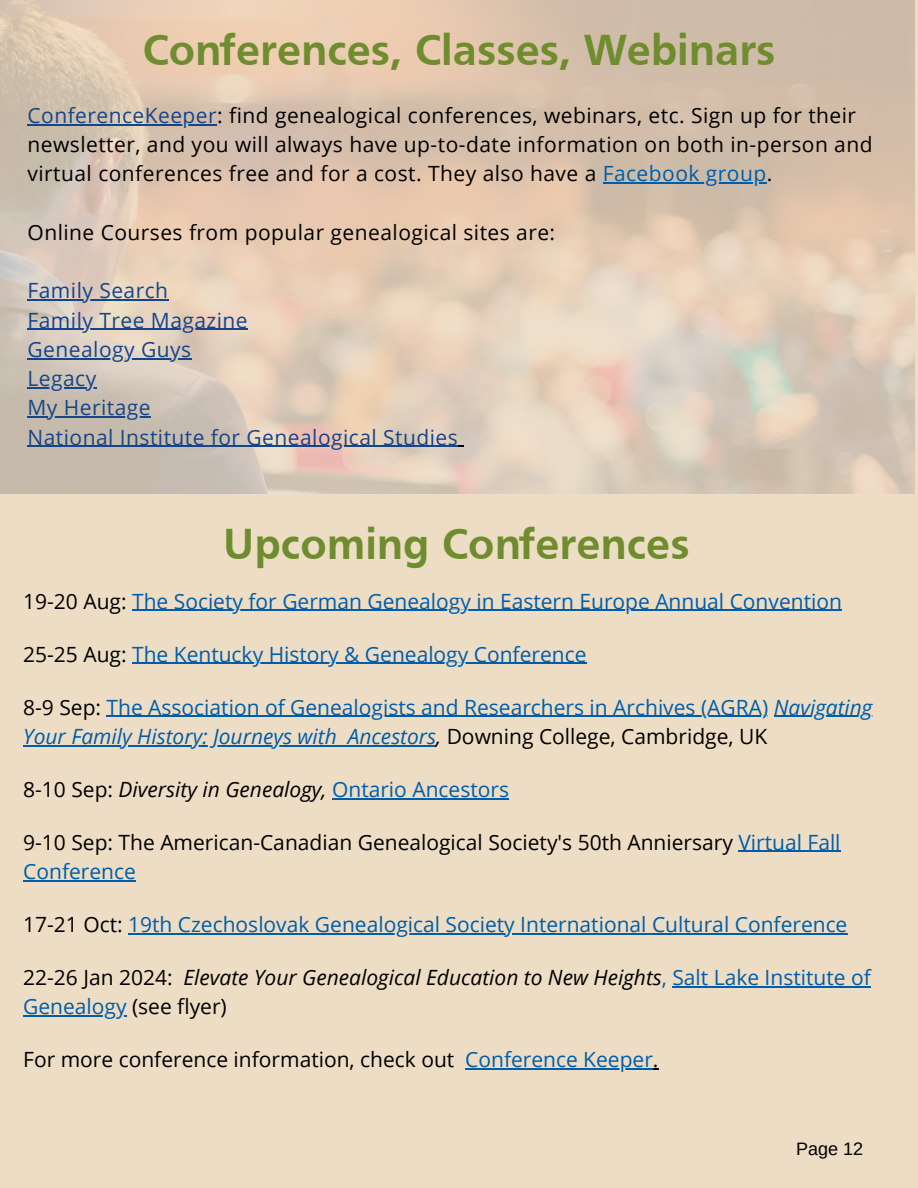
<style>
.page{position:relative;width:918px;height:1188px;background:#edddc5}
.page>*{position:absolute;margin:0;border:0;box-sizing:border-box;transform-origin:0 0}
.t1{font:700 45px "Frutiger";color:#6f8d2e}
.t2{font:21px/29.2px "Open Sans";color:#005daa}
.t3{font:21px/29.2px "Open Sans";letter-spacing:.02em;color:#000}
.t4{font:italic 21px/29.2px "Open Sans";color:#000}
.t5{font:21px/29.2px "Open Sans";color:#000}
.t6{font:21px "Open Sans";letter-spacing:.02em;color:#17458a}
.t7{font:18px "Arimo";color:#000}
.s1{color:#17458a}
.s2{color:#005daa}
.s3{color:#000}
.s4{font-style:italic}
.s5{font-style:italic;color:#000}
.s6{font-style:normal}
.s7{font-style:normal;color:#005daa}
</style>
<div class="page">
<hr style="left:672px;top:986px;width:199px;height:1px;background:#005daa">
<hr style="left:23px;top:1015px;width:104px;height:1px;background:#005daa">
<hr style="left:128px;top:933px;width:719px;height:1px;background:#005daa">
<hr style="left:332px;top:798px;width:177px;height:1px;background:#005daa">
<hr style="left:132px;top:610px;width:710px;height:1px;background:#005daa">
<hr style="left:132px;top:663px;width:455px;height:1px;background:#005daa">
<hr style="left:107px;top:716px;width:661px;height:1px;background:#005daa">
<hr style="left:774px;top:716px;width:98px;height:1px;background:#005daa">
<hr style="left:23px;top:745px;width:314px;height:1px;background:#005daa">
<hr style="left:348px;top:745px;width:88px;height:1px;background:#005daa">
<hr style="left:738px;top:851px;width:103px;height:1px;background:#005daa">
<hr style="left:23px;top:880px;width:113px;height:1px;background:#005daa">
<hr style="left:465px;top:1068px;width:188px;height:2px;background:#005daa">
<svg style="left:653px;top:1068px;width:6px;height:2px"></svg>
<img style="left:0;top:0;width:915px;height:494px">
<hr style="left:28px;top:124px;width:189px;height:1px;background:#17458a">
<hr style="left:603px;top:182px;width:164px;height:2px;background:#005daa">
<hr style="left:28px;top:299px;width:141px;height:2px;background:#17458a">
<hr style="left:28px;top:329px;width:220px;height:1px;background:#17458a">
<hr style="left:28px;top:358px;width:164px;height:1px;background:#17458a">
<hr style="left:28px;top:387px;width:69px;height:1px;background:#17458a">
<hr style="left:28px;top:416px;width:123px;height:2px;background:#17458a">
<hr style="left:28px;top:446px;width:430px;height:1px;background:#17458a">
<p class="t1" style="left:142px;top:32px;width:635px">Conferences, Classes, Webinars</p>
<p class="t3" style="left:28px;top:100px;width:847px"><span class="s1">ConferenceKeeper</span>: find genealogical conferences, webinars, etc. Sign up for their newsletter, and you will always have up-to-date information on both in-person and virtual conferences free and for a cost. They also have a <span class="s2">Facebook group</span>.</p>
<p class="t3" style="left:28px;top:217px;width:529px">Online Courses from popular genealogical sites are:</p>
<p class="t6" style="left:28px;top:276px;width:142px">Family Search</p>
<p class="t6" style="left:28px;top:305px;width:222px">Family Tree Magazine</p>
<p class="t6" style="left:28px;top:334px;width:165px">Genealogy Guys</p>
<p class="t6" style="left:28px;top:364px;width:70px">Legacy</p>
<p class="t6" style="left:28px;top:393px;width:125px">My Heritage</p>
<p class="t6" style="left:28px;top:422px;width:432px">National Institute for Genealogical Studies</p>
<p class="t1" style="left:223px;top:527px;width:468px">Upcoming Conferences</p>
<p class="t2" style="left:23px;top:586px;width:820px"><span class="s3">19-20 Aug:</span> The Society for German Genealogy in Eastern Europe Annual Convention</p>
<p class="t2" style="left:23px;top:639px;width:565px"><span class="s3">25-25 Aug:</span> The Kentucky History &amp; Genealogy Conference</p>
<p class="t2" style="left:23px;top:692px;width:851px"><span class="s3">8-9 Sep:</span> The Association of Genealogists and Researchers in Archives (AGRA) <span class="s4">Navigating<br>Your Family History: Journeys with Ancestors</span><span class="s5">,</span> <span class="s3">Downing College, Cambridge, UK</span></p>
<p class="t4" style="left:23px;top:774px;width:487px"><span class="s6">8-10 Sep:</span> Diversity in Genealogy, <span class="s7">Ontario Ancestors</span></p>
<p class="t5" style="left:23px;top:827px;width:819px">9-10 Sep: The American-Canadian Genealogical Society's 50th Anniersary <span class="s2">Virtual Fall<br>Conference</span></p>
<p class="t2" style="left:23px;top:909px;width:826px"><span class="s3">17-21 Oct:</span> 19th Czechoslovak Genealogical Society International Cultural Conference</p>
<p class="t4" style="left:23px;top:962px;width:849px"><span class="s6">22-26 Jan 2024:</span> Elevate Your Genealogical Education to New Heights<span class="s7">, Salt Lake Institute of<br>Genealogy</span> <span class="s6">(see flyer)</span></p>
<p class="t5" style="left:23px;top:1045px;width:637px">For more conference information, check out <span class="s2">Conference Keeper</span>.</p>
<p class="t7" style="left:796px;top:1139px;width:69px">Page 12</p>
</div>
